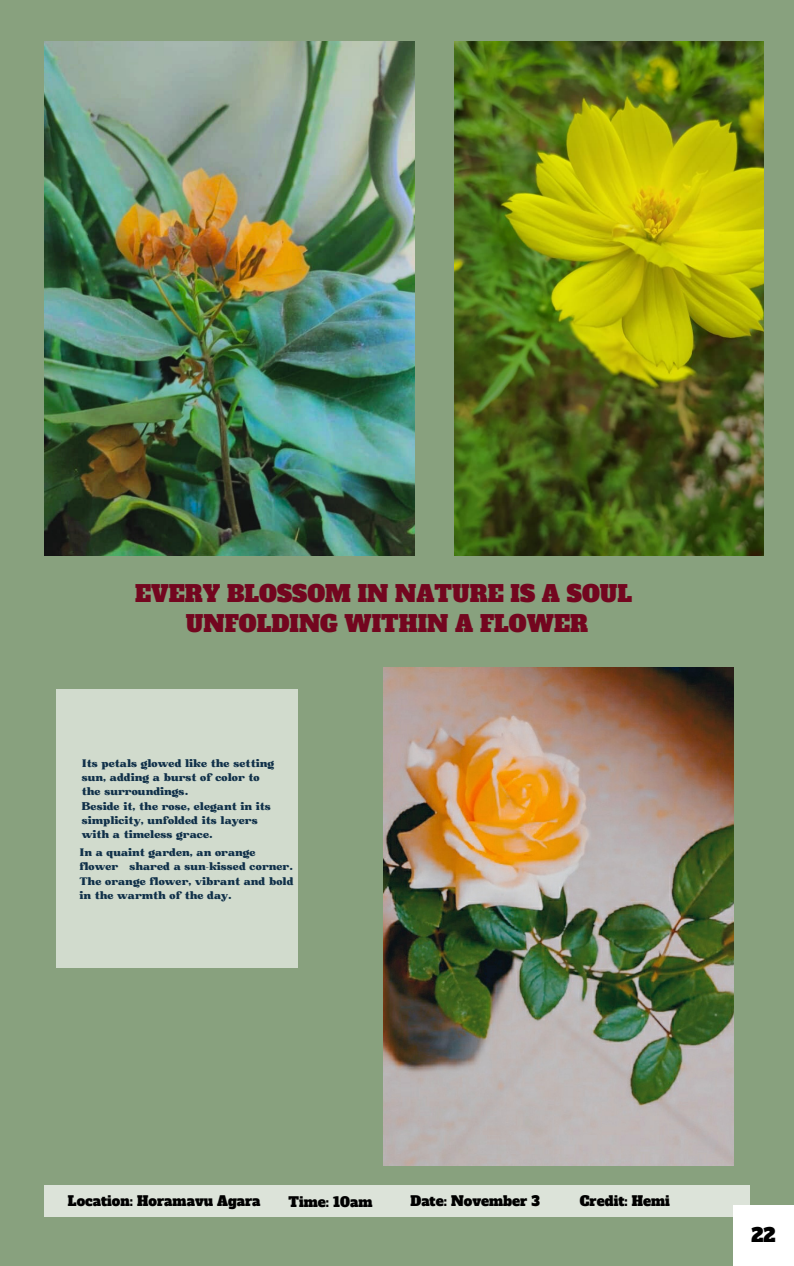
<style>
.page{position:relative;width:794px;height:1266px;background:#fff}
.page>*{position:absolute;margin:0;border:0;box-sizing:border-box;transform-origin:0 0}
.t1{font:22.5px "Alfa Slab One";color:#73061f}
.t2{font:18.75px "Alfa Slab One";color:#000}
.t3{font:13.5px "Alfa Slab One";color:#000}
.t4{font:10.5px/14.3px "Bugaki";color:#11314a}
</style>
<div class="page">
<div style="left:0;top:0;width:793px;height:1266px;background:#88a17e"></div>
<img style="left:44px;top:42px;width:370px;height:513px">
<div style="left:732px;top:1205px;width:61px;height:61px;background:#fff"></div>
<img style="left:383px;top:667px;width:350px;height:499px">
<div style="left:44px;top:1185px;width:705px;height:32px;background:#dce3d9"></div>
<div style="left:56px;top:689px;width:242px;height:279px;background:#d1dbcd"></div>
<img style="left:454px;top:42px;width:309px;height:513px">
<p class="t1" style="left:135px;top:578px;width:498px">EVERY BLOSSOM IN NATURE IS A SOUL</p>
<p class="t1" style="left:186px;top:609px;width:403px">UNFOLDING WITHIN A FLOWER</p>
<p class="t4" style="left:82px;top:756px;width:194px">Its petals glowed like the setting sun, adding a burst of color to the surroundings.</p>
<p class="t4" style="left:82px;top:799px;width:190px">Beside it, the rose, elegant in its simplicity, unfolded its layers with a timeless grace.</p>
<p class="t4" style="left:79px;top:845px;width:215px;line-height:14.6px">In a quaint garden, an orange flower shared a sun-kissed corner.<br>The orange flower, vibrant and bold in the warmth of the day.</p>
<p class="t3" style="left:68px;top:1192px;width:194px">Location: Horamavu Agara</p>
<p class="t3" style="left:288px;top:1193px;width:85px">Time: 10am</p>
<p class="t3" style="left:410px;top:1192px;width:131px">Date: November 3</p>
<p class="t3" style="left:579px;top:1192px;width:91px">Credit: Hemi</p>
<p class="t2" style="left:751px;top:1222px;width:26px">22</p>
</div>
